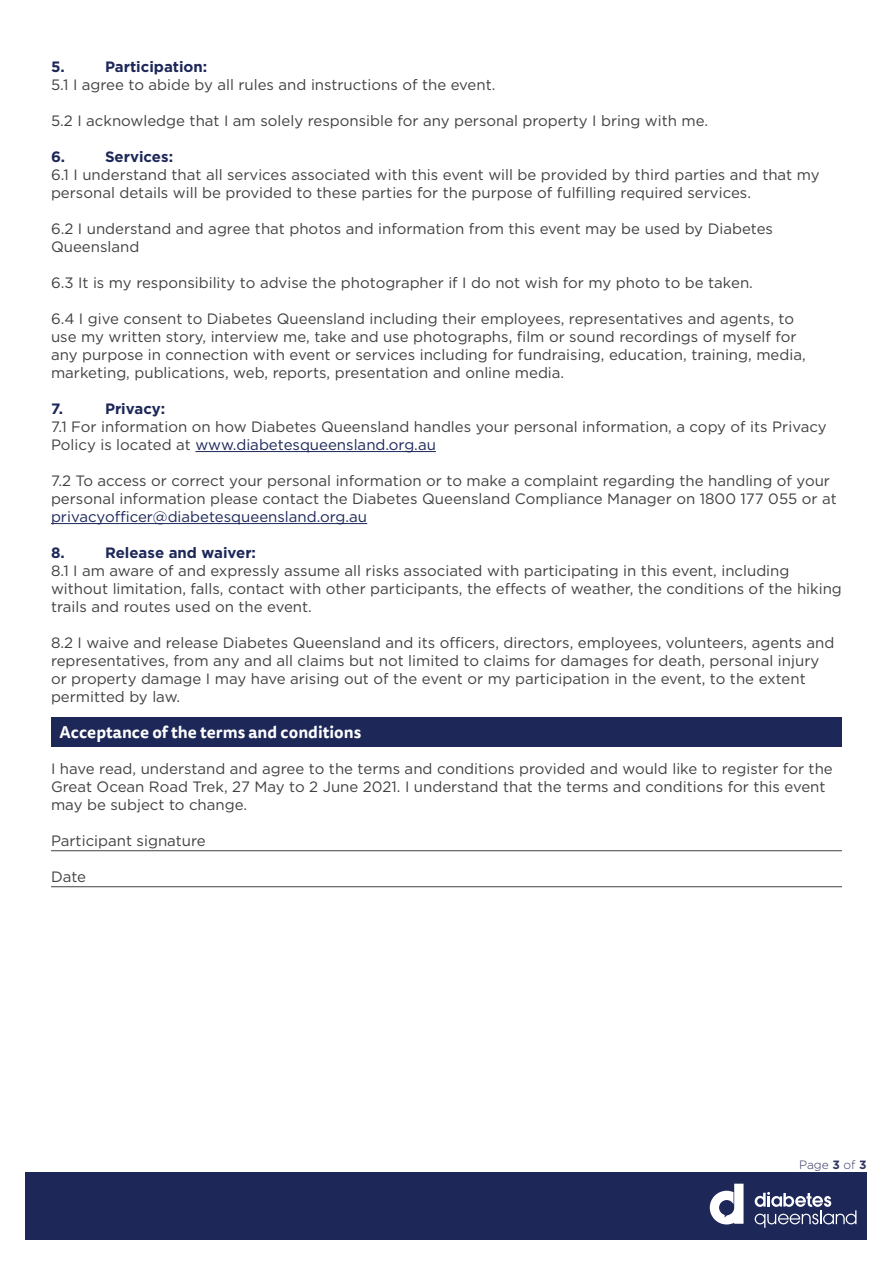
<style>
.page{position:relative;width:893px;height:1263px;background:#fff}
.page>*{position:absolute;margin:0;border:0;box-sizing:border-box;transform-origin:0 0}
.t1{font:700 16.5px "Tisa Sans OT";color:#fff}
.t2{font:15px/18px "Gotham";color:#414042}
.t3{font:700 15px "Gotham";color:#1d2758}
.t4{font:15px "Gotham";color:#1d2758}
.t5{font:300 12px "Gotham";color:#2f3562}
.s1{color:#1d2758}
.s2{font-weight:700}
</style>
<div class="page">
<div style="left:26px;top:1172px;width:841px;height:67px;background:#1d2758"></div>
<svg style="left:755px;top:1192px;width:101px;height:36px"></svg>
<svg style="left:710px;top:1184px;width:33px;height:40px"></svg>
<hr style="left:195px;top:451px;width:241px;height:1px;background:#1d2758">
<hr style="left:51px;top:523px;width:316px;height:1px;background:#1d2758">
<div style="left:51px;top:717px;width:791px;height:30px;background:#1d2758"></div>
<hr style="left:51px;top:850px;width:791px;height:1px;background:#414042">
<hr style="left:51px;top:886px;width:791px;height:1px;background:#414042">
<p class="t3" style="left:51px;top:57px;width:15px">5.</p>
<p class="t3" style="left:105px;top:57px;width:104px">Participation:</p>
<p class="t2" style="left:51px;top:75px;width:446px">5.1 I agree to abide by all rules and instructions of the event.</p>
<p class="t2" style="left:51px;top:111px;width:659px">5.2 I acknowledge that I am solely responsible for any personal property I bring with me.</p>
<p class="t3" style="left:51px;top:147px;width:16px">6.</p>
<p class="t3" style="left:105px;top:147px;width:70px">Services:</p>
<p class="t2" style="left:51px;top:165px;width:770px">6.1 I understand that all services associated with this event will be provided by third parties and that my personal details will be provided to these parties for the purpose of fulfilling required services.</p>
<p class="t2" style="left:51px;top:219px;width:723px">6.2 I understand and agree that photos and information from this event may be used by Diabetes<br>Queensland</p>
<p class="t2" style="left:51px;top:273px;width:703px">6.3 It is my responsibility to advise the photographer if I do not wish for my photo to be taken.</p>
<p class="t2" style="left:51px;top:309px;width:756px">6.4 I give consent to Diabetes Queensland including their employees, representatives and agents, to use my written story, interview me, take and use photographs, film or sound recordings of myself for any purpose in connection with event or services including for fundraising, education, training, media, marketing, publications, web, reports, presentation and online media.</p>
<p class="t3" style="left:51px;top:399px;width:14px">7.</p>
<p class="t3" style="left:105px;top:399px;width:62px">Privacy:</p>
<p class="t2" style="left:51px;top:417px;width:777px">7.1 For information on how Diabetes Queensland handles your personal information, a copy of its Privacy<br>Policy is located at <span class="s1">www.diabetesqueensland.org.au</span></p>
<p class="t2" style="left:51px;top:471px;width:787px">7.2 To access or correct your personal information or to make a complaint regarding the handling of your personal information please contact the Diabetes Queensland Compliance Manager on 1800 177 055 or at</p>
<p class="t4" style="left:51px;top:507px;width:318px">privacyofficer@diabetesqueensland.org.au</p>
<p class="t3" style="left:51px;top:543px;width:15px">8.</p>
<p class="t3" style="left:105px;top:543px;width:153px">Release and waiver:</p>
<p class="t2" style="left:51px;top:561px;width:792px">8.1 I am aware of and expressly assume all risks associated with participating in this event, including without limitation, falls, contact with other participants, the effects of weather, the conditions of the hiking trails and routes used on the event.</p>
<p class="t2" style="left:51px;top:633px;width:785px">8.2 I waive and release Diabetes Queensland and its officers, directors, employees, volunteers, agents and representatives, from any and all claims but not limited to claims for damages for death, personal injury or property damage I may have arising out of the event or my participation in the event, to the extent permitted by law.</p>
<p class="t1" style="left:60px;top:722px;width:303px">Acceptance of the terms and conditions</p>
<p class="t2" style="left:51px;top:759px;width:783px">I have read, understand and agree to the terms and conditions provided and would like to register for the<br>Great Ocean Road Trek, 27 May to 2 June 2021. I understand that the terms and conditions for this event may be subject to change.</p>
<p class="t2" style="left:51px;top:831px;width:156px">Participant signature</p>
<p class="t2" style="left:51px;top:867px;width:37px">Date</p>
<p class="t5" style="left:799px;top:1157px;width:69px">Page <span class="s2">3</span> of <span class="s2">3</span></p>
</div>
